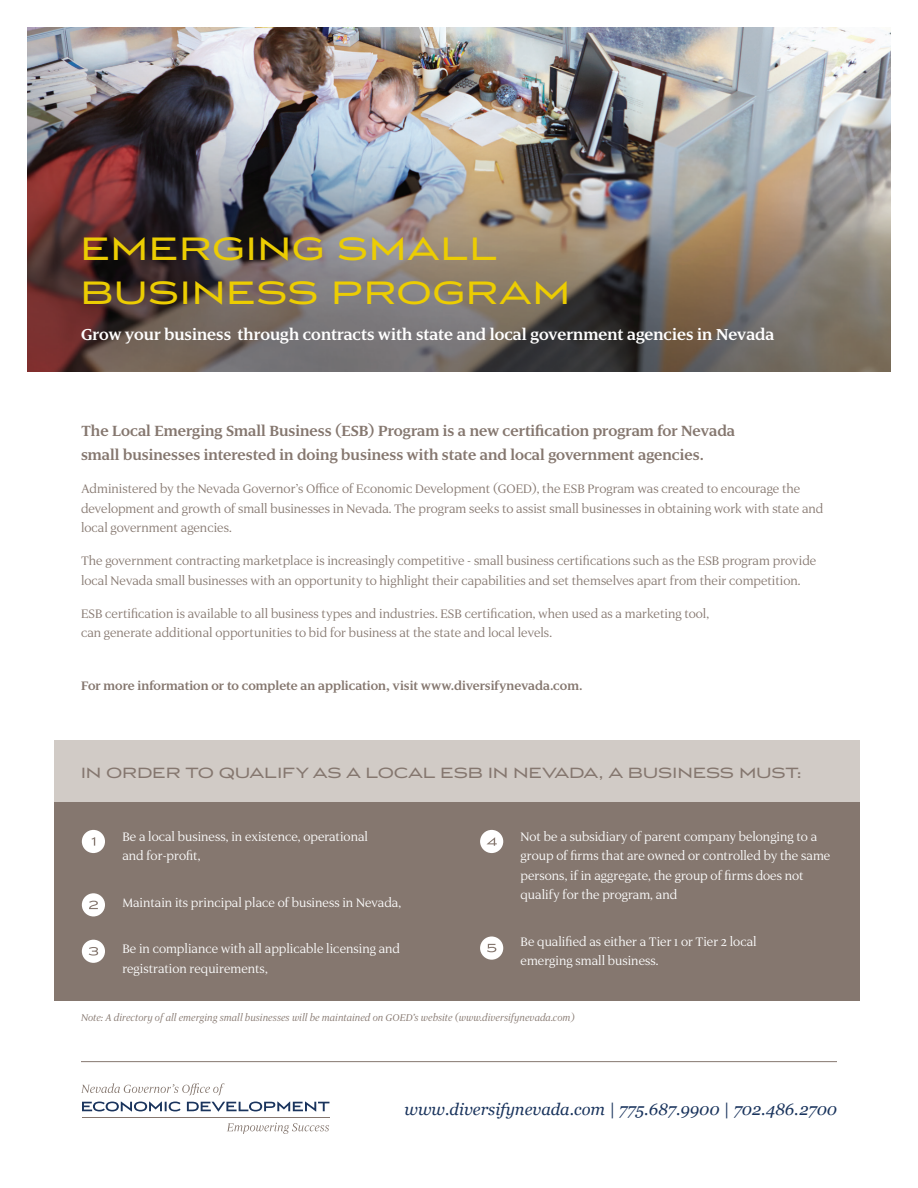
<style>
.page{position:relative;width:918px;height:1188px;background:#fff}
.page>*{position:absolute;margin:0;border:0;box-sizing:border-box;transform-origin:0 0}
.t1{font:36px/43.5px "Luxury Gold";letter-spacing:.05em;color:#eccd02}
.t2{font:700 19.35px "Luxury Text";color:#fff}
.t3{font:700 18px/24px "Luxury Text";color:#85776f}
.t4{font:16.5px "Luxury Gold";letter-spacing:.025em;color:#85776f}
.t5{font:italic 16.5px "Georgia";color:#1a345d}
.t6{font:15px/19.5px "Luxury Text";color:#85776f}
.t7{font:15px/19.5px "Luxury Text";color:#fff}
.t8{font:700 15px "Luxury Text";color:#85776f}
.t9{font:italic 12px "Luxury Text";color:#85776f}
</style>
<div class="page">
<div style="left:54px;top:802px;width:806px;height:199px;background:#85776f"></div>
<div style="left:54px;top:740px;width:806px;height:62px;background:#d1cbc6"></div>
<img style="left:27px;top:27px;width:864px;height:345px">
<svg style="left:82px;top:1102px;width:99px;height:9px"></svg>
<svg style="left:187px;top:1102px;width:142px;height:10px"></svg>
<svg style="left:81px;top:1083px;width:143px;height:12px"></svg>
<hr style="left:82px;top:1117px;width:247px;height:1px;background:#85776f">
<svg style="left:227px;top:1123px;width:102px;height:11px"></svg>
<hr style="left:81px;top:1061px;width:756px;height:1px;background:#85776f">
<svg style="left:82px;top:830px;width:23px;height:23px"></svg>
<svg style="left:82px;top:893px;width:23px;height:23px"></svg>
<svg style="left:82px;top:940px;width:23px;height:23px"></svg>
<svg style="left:480px;top:830px;width:23px;height:23px"></svg>
<svg style="left:480px;top:936px;width:23px;height:24px"></svg>
<p class="t1" style="left:81px;top:228px;width:490px">EMERGING SMALL<br>BUSINESS PROGRAM</p>
<p class="t2" style="left:81px;top:324px;width:695px">Grow your business through contracts with state and local government agencies in Nevada</p>
<p class="t3" style="left:81px;top:418px;width:656px">The Local Emerging Small Business (ESB) Program is a new certification program for Nevada small businesses interested in doing business with state and local government agencies.</p>
<p class="t6" style="left:81px;top:478px;width:744px">Administered by the Nevada Governor’s Office of Economic Development (GOED), the ESB Program was created to encourage the development and growth of small businesses in Nevada. The program seeks to assist small businesses in obtaining work with state and local government agencies.</p>
<p class="t6" style="left:81px;top:550px;width:737px">The government contracting marketplace is increasingly competitive - small business certifications such as the ESB program provide local Nevada small businesses with an opportunity to highlight their capabilities and set themselves apart from their competition.</p>
<p class="t6" style="left:81px;top:603px;width:630px">ESB certification is available to all business types and industries. ESB certification, when used as a marketing tool, can generate additional opportunities to bid for business at the state and local levels.</p>
<p class="t8" style="left:81px;top:677px;width:503px">For more information or to complete an application, visit www.diversifynevada.com.</p>
<p class="t4" style="left:81px;top:763px;width:722px">IN ORDER TO QUALIFY AS A LOCAL ESB IN NEVADA, A BUSINESS MUST:</p>
<p class="t7" style="left:122px;top:826px;width:247px">Be a local business, in existence, operational and for-profit,</p>
<p class="t7" style="left:122px;top:892px;width:280px">Maintain its principal place of business in Nevada,</p>
<p class="t7" style="left:122px;top:939px;width:279px">Be in compliance with all applicable licensing and registration requirements,</p>
<p class="t7" style="left:521px;top:826px;width:311px">Not be a subsidiary of parent company belonging to a group of firms that are owned or controlled by the same persons, if in aggregate, the group of firms does not qualify for the program, and</p>
<p class="t7" style="left:521px;top:931px;width:238px">Be qualified as either a Tier 1 or Tier 2 local emerging small business.</p>
<p class="t9" style="left:81px;top:1010px;width:495px">Note: A directory of all emerging small businesses will be maintained on GOED’s website (www.diversifynevada.com)</p>
<p class="t5" style="left:404px;top:1097px;width:434px">www.diversifynevada.com | 775.687.9900 | 702.486.2700</p>
</div>
